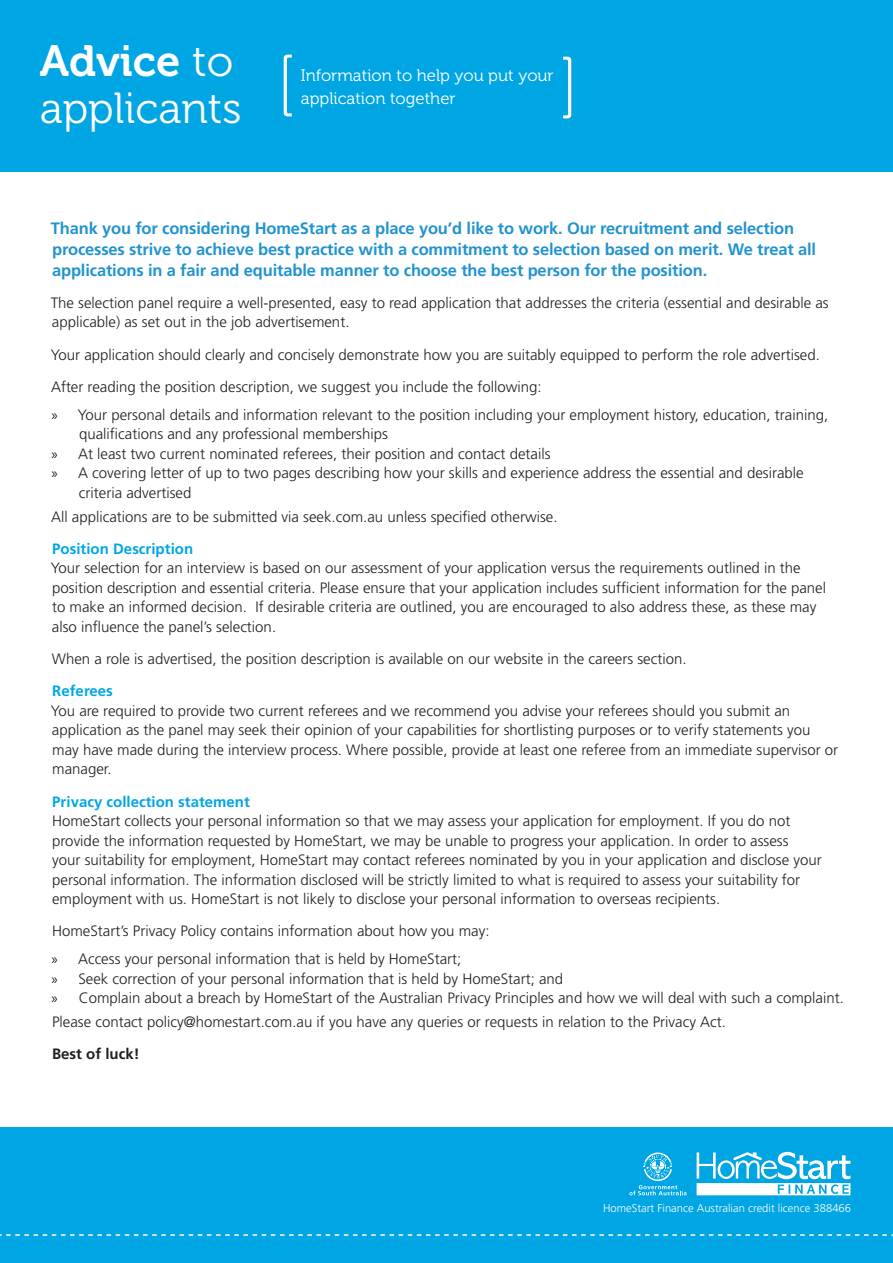
<style>
.page{position:relative;width:893px;height:1263px;background:#fff}
.page>*{position:absolute;margin:0;border:0;box-sizing:border-box;transform-origin:0 0}
.Head_A{font:75.3px "Museo 100";color:#fff}
.Head_A-2{font:43.5px/46.5px "Museo 300";color:#fff}
.Head_A-3{font:16.65px "Museo 300";color:#fff}
.Body_Text{font:700 16.5px/21px "Frutiger";letter-spacing:-.01em;color:#2293d1}
.Body_Text-2{font:300 15px/19.5px "Frutiger LT Std";color:#231f20}
.Intro_text{font:300 15px/19.5px "Frutiger LT Std";color:#231f20}
.Body_Text-3{font:700 15px "Frutiger LT Std";color:#231f20}
.disclaimer{font:300 11.25px "Frutiger";color:#fff}
.s1{font-family:"Museo 700"}
.s2{font-family:"Myriad Pro";font-weight:400}
.s3{font-weight:700;color:#00a6e4}
</style>
<div class="page">
<div style="left:0;top:1127px;width:893px;height:136px;background:#00a6e4"></div>
<div style="left:0;top:0;width:893px;height:172px;background:#00a6e4"></div>
<svg style="left:0;top:1234px;width:893px;height:2px"></svg>
<svg style="left:629px;top:1152px;width:57px;height:43px"></svg>
<svg style="left:697px;top:1152px;width:153px;height:43px"></svg>
<p class="Head_A-2" style="left:40px;top:39px;width:203px"><span class="s1">Advice</span> to applicants</p>
<p class="Head_A" style="left:276px;top:43px;width:23px">[</p>
<p class="Head_A-3" style="left:301px;top:66px;width:254px">Information to help you put your</p>
<p class="Head_A-3" style="left:301px;top:89px;width:156px">application together</p>
<p class="Head_A" style="left:558px;top:45px;width:23px">]</p>
<p class="Body_Text" style="left:51px;top:217px;width:767px">Thank you for considering HomeStart as a place you’d like to work. Our recruitment and selection processes strive to achieve best practice with a commitment to selection based on merit. We treat all applications in a fair and equitable manner to choose the best person for the position.</p>
<p class="Intro_text" style="left:51px;top:293px;width:779px">The selection panel require a well-presented, easy to read application that addresses the criteria (essential and desirable as applicable) as set out in the job advertisement.</p>
<p class="Intro_text" style="left:51px;top:345px;width:771px">Your application should clearly and concisely demonstrate how you are suitably equipped to perform the role advertised.</p>
<p class="Intro_text" style="left:51px;top:377px;width:492px">After reading the position description, we suggest you include the following:</p>
<p class="Body_Text-2" style="left:79px;top:405px;width:751px;text-indent:-27px"><span class="s2">»</span> Your personal details and information relevant to the position including your employment history, education, training, qualifications and any professional memberships</p>
<p class="Body_Text-2" style="left:52px;top:444px;width:501px"><span class="s2">»</span> At least two current nominated referees, their position and contact details</p>
<p class="Body_Text-2" style="left:79px;top:464px;width:726px;text-indent:-27px"><span class="s2">»</span> A covering letter of up to two pages describing how your skills and experience address the essential and desirable criteria advertised</p>
<p class="Body_Text-2" style="left:51px;top:507px;width:508px">All applications are to be submitted via seek.com.au unless specified otherwise.</p>
<p class="Body_Text-2" style="left:51px;top:539px;width:777px"><span class="s3">Position Description<br></span>Your selection for an interview is based on our assessment of your application versus the requirements outlined in the position description and essential criteria. Please ensure that your application includes sufficient information for the panel to make an informed decision. If desirable criteria are outlined, you are encouraged to also address these, as these may also influence the panel’s selection.</p>
<p class="Body_Text-2" style="left:52px;top:649px;width:636px">When a role is advertised, the position description is available on our website in the careers section.</p>
<p class="Body_Text-2" style="left:51px;top:682px;width:789px"><span class="s3">Referees<br></span>You are required to provide two current referees and we recommend you advise your referees should you submit an application as the panel may seek their opinion of your capabilities for shortlisting purposes or to verify statements you may have made during the interview process. Where possible, provide at least one referee from an immediate supervisor or manager.</p>
<p class="Body_Text-2" style="left:52px;top:792px;width:771px"><span class="s3">Privacy collection statement<br></span>HomeStart collects your personal information so that we may assess your application for employment. If you do not provide the information requested by HomeStart, we may be unable to progress your application. In order to assess<br>your suitability for employment, HomeStart may contact referees nominated by you in your application and disclose your personal information. The information disclosed will be strictly limited to what is required to assess your suitability for employment with us. HomeStart is not likely to disclose your personal information to overseas recipients.</p>
<p class="Body_Text-2" style="left:52px;top:922px;width:439px">HomeStart’s Privacy Policy contains information about how you may:</p>
<p class="Body_Text-2" style="left:52px;top:950px;width:411px"><span class="s2">»</span> Access your personal information that is held by HomeStart;</p>
<p class="Body_Text-2" style="left:52px;top:969px;width:513px"><span class="s2">»</span> Seek correction of your personal information that is held by HomeStart; and</p>
<p class="Body_Text-2" style="left:52px;top:989px;width:794px"><span class="s2">»</span> Complain about a breach by HomeStart of the Australian Privacy Principles and how we will deal with such a complaint.</p>
<p class="Body_Text-2" style="left:52px;top:1012px;width:675px">Please contact policy@homestart.com.au if you have any queries or requests in relation to the Privacy Act.</p>
<p class="Body_Text-3" style="left:52px;top:1045px;width:89px">Best of luck!</p>
<p class="disclaimer" style="left:603px;top:1202px;width:249px">HomeStart Finance Australian credit licence 388466</p>
</div>
